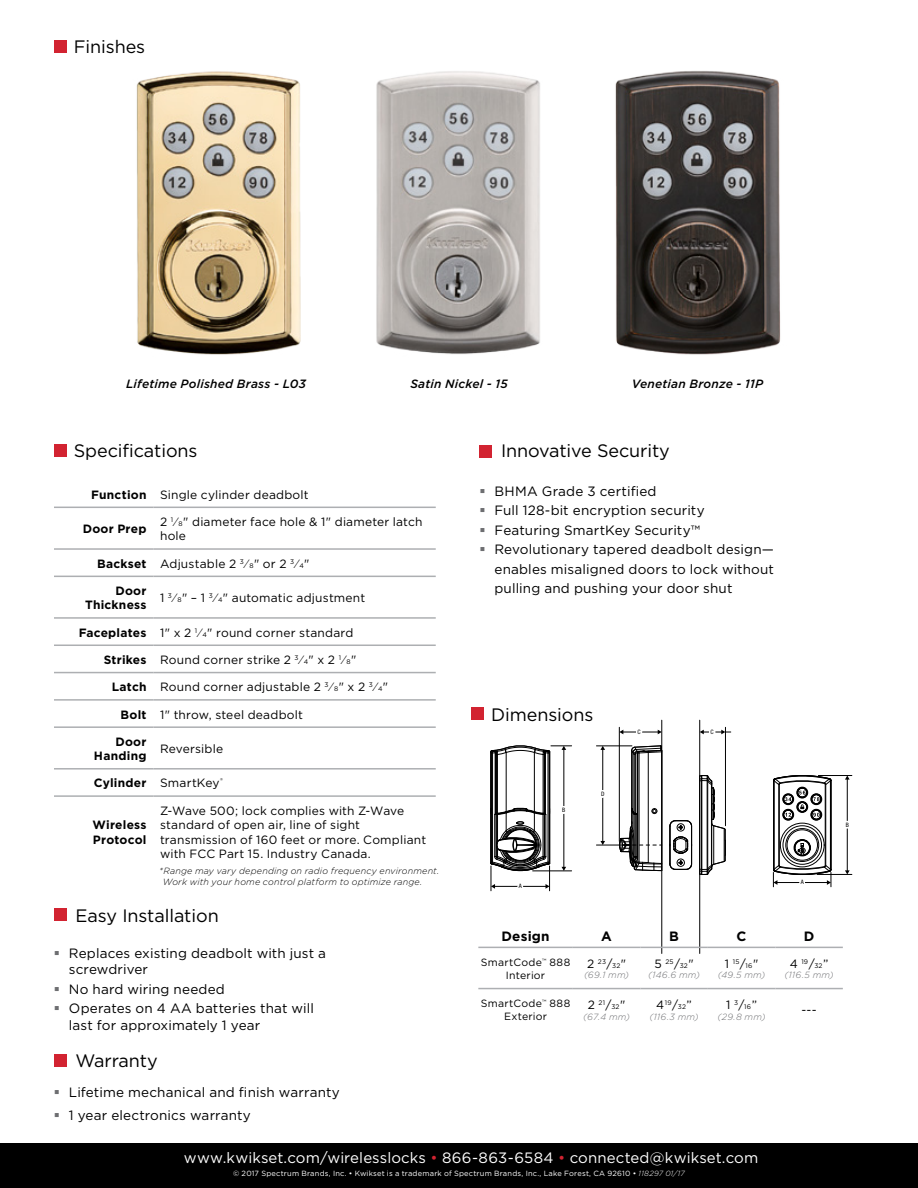
<style>
.page{position:relative;width:918px;height:1188px;background:#fff}
.page>*{position:absolute;margin:0;border:0;box-sizing:border-box;transform-origin:0 0}
.t1{font:18px "Gotham";letter-spacing:-.005em;color:#000}
.t2{font:15px "Gotham";letter-spacing:.01em;color:#fff}
.t3{font:13.5px/19.5px "Gotham";letter-spacing:.01em;color:#000}
.t4{font:700 13.5px "Gotham";letter-spacing:.015em;color:#000}
.t5{font:12px/14.4px "Gotham";letter-spacing:.015em;color:#000}
.t6{font:700 12px/14.4px "Gotham";letter-spacing:.02em;color:#000;text-align:right}
.t7{font:italic 500 12px "Gotham";letter-spacing:.015em;color:#000}
.t8{font:10.5px/12.6px "Gotham";letter-spacing:.025em;color:#000;text-align:center}
.t9{font:italic 300 9px/10.8px "Gotham";letter-spacing:.02em;color:#000}
.t10{font:italic 300 9px "Gotham";letter-spacing:.025em;color:#6d6e71}
.t11{font:7.5px "Gotham";letter-spacing:.03em;color:#fff}
.t12{font:6.6px "Gotham";letter-spacing:.035em;color:#000}
.t13{font:condensed 6px "Helvetica Neue LT Std";color:#000}
.s1{font-weight:700}
.s2{font-size:6.6px}
.s3{font-weight:400}
.s4{font-size:12px}
.s5{color:#d22331}
.s6{font-weight:300;font-style:italic}
</style>
<div class="page">
<img style="left:136px;top:71px;width:645px;height:284px">
<div style="left:480px;top:445px;width:12px;height:12px;background:#d22331"></div>
<div style="left:54px;top:909px;width:13px;height:12px;background:#d22331"></div>
<div style="left:54px;top:1054px;width:13px;height:12px;background:#d22331"></div>
<hr style="left:662px;top:720px;width:1px;height:233px;background:#000">
<svg style="left:669px;top:820px;width:23px;height:50px"></svg>
<hr style="left:623px;top:732px;width:35px;height:1px;background:#000">
<svg style="left:658px;top:730px;width:4px;height:4px"></svg>
<svg style="left:634px;top:731px;width:10px;height:2px"></svg>
<hr style="left:619px;top:727px;width:1px;height:114px;background:#000">
<hr style="left:725px;top:727px;width:1px;height:99px;background:#000">
<hr style="left:847px;top:779px;width:1px;height:92px;background:#000">
<svg style="left:845px;top:776px;width:5px;height:4px"></svg>
<svg style="left:845px;top:870px;width:5px;height:4px"></svg>
<hr style="left:818px;top:775px;width:34px;height:1px;background:#000">
<hr style="left:817px;top:874px;width:35px;height:1px;background:#000">
<svg style="left:846px;top:819px;width:2px;height:11px"></svg>
<svg style="left:596px;top:746px;width:66px;height:125px"></svg>
<hr style="left:596px;top:746px;width:36px;height:1px;background:#000">
<hr style="left:699px;top:720px;width:1px;height:233px;background:#000">
<svg style="left:700px;top:727px;width:31px;height:11px"></svg>
<svg style="left:699px;top:775px;width:27px;height:100px"></svg>
<svg style="left:490px;top:745px;width:82px;height:147px"></svg>
<svg style="left:773px;top:775px;width:59px;height:113px"></svg>
<hr style="left:478px;top:947px;width:95px;height:1px;background:#adafb2">
<hr style="left:573px;top:947px;width:67px;height:1px;background:#adafb2">
<hr style="left:640px;top:947px;width:68px;height:1px;background:#adafb2">
<hr style="left:708px;top:947px;width:67px;height:1px;background:#adafb2">
<hr style="left:775px;top:947px;width:68px;height:1px;background:#adafb2">
<hr style="left:478px;top:988px;width:95px;height:1px;background:#adafb2">
<hr style="left:573px;top:988px;width:67px;height:1px;background:#adafb2">
<hr style="left:640px;top:988px;width:68px;height:1px;background:#adafb2">
<hr style="left:708px;top:988px;width:67px;height:1px;background:#adafb2">
<hr style="left:775px;top:988px;width:68px;height:1px;background:#adafb2">
<div style="left:471px;top:707px;width:13px;height:13px;background:#d22331"></div>
<div style="left:54px;top:444px;width:13px;height:13px;background:#d22331"></div>
<hr style="left:54px;top:548px;width:99px;height:2px;background:#adafb2">
<hr style="left:153px;top:548px;width:283px;height:2px;background:#adafb2">
<hr style="left:54px;top:576px;width:99px;height:1px;background:#adafb2">
<hr style="left:153px;top:576px;width:283px;height:1px;background:#adafb2">
<hr style="left:54px;top:617px;width:99px;height:2px;background:#adafb2">
<hr style="left:153px;top:617px;width:283px;height:2px;background:#adafb2">
<hr style="left:54px;top:645px;width:99px;height:1px;background:#adafb2">
<hr style="left:153px;top:645px;width:283px;height:1px;background:#adafb2">
<hr style="left:54px;top:672px;width:99px;height:1px;background:#adafb2">
<hr style="left:153px;top:672px;width:283px;height:1px;background:#adafb2">
<hr style="left:54px;top:699px;width:99px;height:2px;background:#adafb2">
<hr style="left:153px;top:699px;width:283px;height:2px;background:#adafb2">
<hr style="left:54px;top:726px;width:99px;height:2px;background:#adafb2">
<hr style="left:153px;top:726px;width:283px;height:2px;background:#adafb2">
<hr style="left:54px;top:768px;width:99px;height:2px;background:#adafb2">
<hr style="left:153px;top:768px;width:283px;height:2px;background:#adafb2">
<hr style="left:54px;top:795px;width:99px;height:2px;background:#adafb2">
<hr style="left:153px;top:795px;width:283px;height:2px;background:#adafb2">
<hr style="left:54px;top:507px;width:99px;height:1px;background:#adafb2">
<hr style="left:153px;top:507px;width:283px;height:1px;background:#adafb2">
<div style="left:54px;top:40px;width:13px;height:12px;background:#d22331"></div>
<div style="left:0;top:1144px;width:918px;height:44px;background:#000"></div>
<h1 class="t1" style="left:74px;top:36px;width:73px">Finishes</h1>
<p class="t7" style="left:126px;top:376px;width:182px">Lifetime Polished Brass - L03</p>
<p class="t7" style="left:410px;top:376px;width:99px">Satin Nickel - 15</p>
<p class="t7" style="left:632px;top:376px;width:133px">Venetian Bronze - 11P</p>
<h1 class="t1" style="left:74px;top:439px;width:125px">Specifications</h1>
<p class="t5" style="left:91px;top:487px;width:219px"><span class="s1">Function</span> Single cylinder deadbolt</p>
<p class="t6" style="left:83px;top:522px;width:65px">Door Prep</p>
<p class="t5" style="left:160px;top:514px;width:264px">2 <sup>1</sup>⁄<span class="s2">8</span>" diameter face hole &amp; 1" diameter latch hole</p>
<p class="t5" style="left:97px;top:556px;width:214px"><span class="s1">Backset</span> Adjustable 2 <sup>3</sup>⁄<span class="s2">8</span>" or 2 <sup>3</sup>⁄<span class="s2">4</span>"</p>
<p class="t6" style="left:85px;top:583px;width:63px">Door<br>Thickness</p>
<p class="t5" style="left:160px;top:590px;width:207px">1 <sup>3</sup>⁄<span class="s2">8</span>" – 1 <sup>3</sup>⁄<span class="s2">4</span>" automatic adjustment</p>
<p class="t5" style="left:79px;top:625px;width:276px"><span class="s1">Faceplates</span> 1" x 2 <sup>1</sup>⁄<span class="s2">4</span>" round corner standard</p>
<p class="t5" style="left:104px;top:652px;width:254px"><span class="s1">Strikes</span> Round corner strike 2 <sup>3</sup>⁄<span class="s2">4</span>" x 2 <sup>1</sup>⁄<span class="s2">8</span>"</p>
<p class="t5" style="left:112px;top:680px;width:278px"><span class="s1">Latch</span> Round corner adjustable 2 <sup>3</sup>⁄<span class="s2">8</span>" x 2 <sup>3</sup>⁄<span class="s2">4</span>"</p>
<p class="t5" style="left:121px;top:707px;width:184px"><span class="s1">Bolt</span> 1" throw, steel deadbolt</p>
<p class="t6" style="left:94px;top:734px;width:54px">Door<br>Handing</p>
<p class="t5" style="left:160px;top:741px;width:65px">Reversible</p>
<p class="t6" style="left:94px;top:776px;width:131px">Cylinder <span class="s3">SmartKey</span><sup>®</sup></p>
<p class="t6" style="left:93px;top:818px;width:55px;text-align:left">Wireless<br>Protocol</p>
<p class="t5" style="left:160px;top:803px;width:268px">Z-Wave 500; lock complies with Z-Wave standard of open air, line of sight transmission of 160 feet or more. Compliant with FCC Part 15. Industry Canada.</p>
<p class="t9" style="left:163px;top:866px;width:278px;text-indent:-4px">*Range may vary depending on radio frequency environment.<br>Work with your home control platform to optimize range.</p>
<h1 class="t1" style="left:76px;top:904px;width:145px">Easy Installation</h1>
<p class="t3" style="left:69px;top:944px;width:259px;line-height:16.5px">Replaces existing deadbolt with just a screwdriver</p>
<p class="t3" style="left:69px;top:979px;width:247px">No hard wiring needed<br>Operates on 4 AA batteries that will</p>
<p class="t3" style="left:69px;top:1015px;width:193px">last for approximately 1 year</p>
<h1 class="t1" style="left:76px;top:1049px;width:84px">Warranty</h1>
<p class="t3" style="left:69px;top:1080px;width:272px;line-height:23px">Lifetime mechanical and finish warranty<br>1 year electronics warranty</p>
<h1 class="t1" style="left:501px;top:439px;width:170px">Innovative Security</h1>
<p class="t3" style="left:494px;top:481px;width:281px">BHMA Grade 3 certified<br>Full 128-bit encryption security<br>Featuring SmartKey Security™ Revolutionary tapered deadbolt design— enables misaligned doors to lock without pulling and pushing your door shut</p>
<h1 class="t1" style="left:491px;top:703px;width:104px">Dimensions</h1>
<p class="t13" style="left:562px;top:806px;width:5px">B</p>
<p class="t13" style="left:601px;top:790px;width:5px">D</p>
<p class="t13" style="left:519px;top:883px;width:5px">A</p>
<p class="t13" style="left:637px;top:728px;width:5px">C</p>
<p class="t13" style="left:710px;top:729px;width:5px">C</p>
<p class="t13" style="left:801px;top:879px;width:5px">A</p>
<p class="t4" style="left:501px;top:928px;width:50px">Design</p>
<p class="t4" style="left:601px;top:928px;width:12px">A</p>
<p class="t4" style="left:669px;top:928px;width:11px">B</p>
<p class="t4" style="left:737px;top:928px;width:11px">C</p>
<p class="t4" style="left:804px;top:928px;width:12px">D</p>
<p class="t8" style="left:481px;top:956px;width:91px">SmartCode<sup>™</sup> 888<br>Interior</p>
<p class="t12" style="left:587px;top:959px;width:41px"><span class="s4">2</span> 23<span class="s4">/</span>32<span class="s4">"</span></p>
<p class="t12" style="left:654px;top:959px;width:41px"><span class="s4">5</span> 25<span class="s4">/</span>32<span class="s4">"</span></p>
<p class="t10" style="left:648px;top:970px;width:53px">(146.6 mm)</p>
<p class="t12" style="left:725px;top:959px;width:35px"><span class="s4">1</span> 15<span class="s4">/</span>16<span class="s4">"</span></p>
<p class="t10" style="left:718px;top:970px;width:49px">(49.5 mm)</p>
<p class="t12" style="left:790px;top:959px;width:40px"><span class="s4">4</span> 19<span class="s4">/</span>32<span class="s4">”</span></p>
<p class="t10" style="left:785px;top:970px;width:51px">(116.5 mm)</p>
<p class="t10" style="left:584px;top:970px;width:47px">(69.1 mm)</p>
<p class="t8" style="left:481px;top:997px;width:91px">SmartCode<sup>™</sup> 888<br>Exterior</p>
<p class="t12" style="left:588px;top:1000px;width:39px"><span class="s4">2</span> 21<span class="s4">/</span>32<span class="s4">"</span></p>
<p class="t10" style="left:583px;top:1011px;width:48px">(67.4 mm)</p>
<p class="t12" style="left:656px;top:1000px;width:37px"><span class="s4">4</span>19<span class="s4">/</span>32<span class="s4">”</span></p>
<p class="t10" style="left:649px;top:1011px;width:51px">(116.3 mm)</p>
<p class="t5" style="left:726px;top:997px;width:32px">1 <sup>3</sup>/<span class="s2">16</span>”</p>
<p class="t10" style="left:718px;top:1011px;width:49px">(29.8 mm)</p>
<p class="t5" style="left:801px;top:1002px;width:17px">---</p>
<p class="t2" style="left:184px;top:1148px;width:576px">www.kwikset.com/wirelesslocks <span class="s5">•</span> 866-863-6584 <span class="s5">•</span> connected@kwikset.com</p>
<p class="t11" style="left:233px;top:1169px;width:453px">© 2017 Spectrum Brands, Inc. • Kwikset is a trademark of Spectrum Brands, Inc., Lake Forest, CA 92610 • <span class="s6">118297 01/17</span></p>
<p class="t13" style="left:846px;top:821px;width:5px">B</p>
</div>
